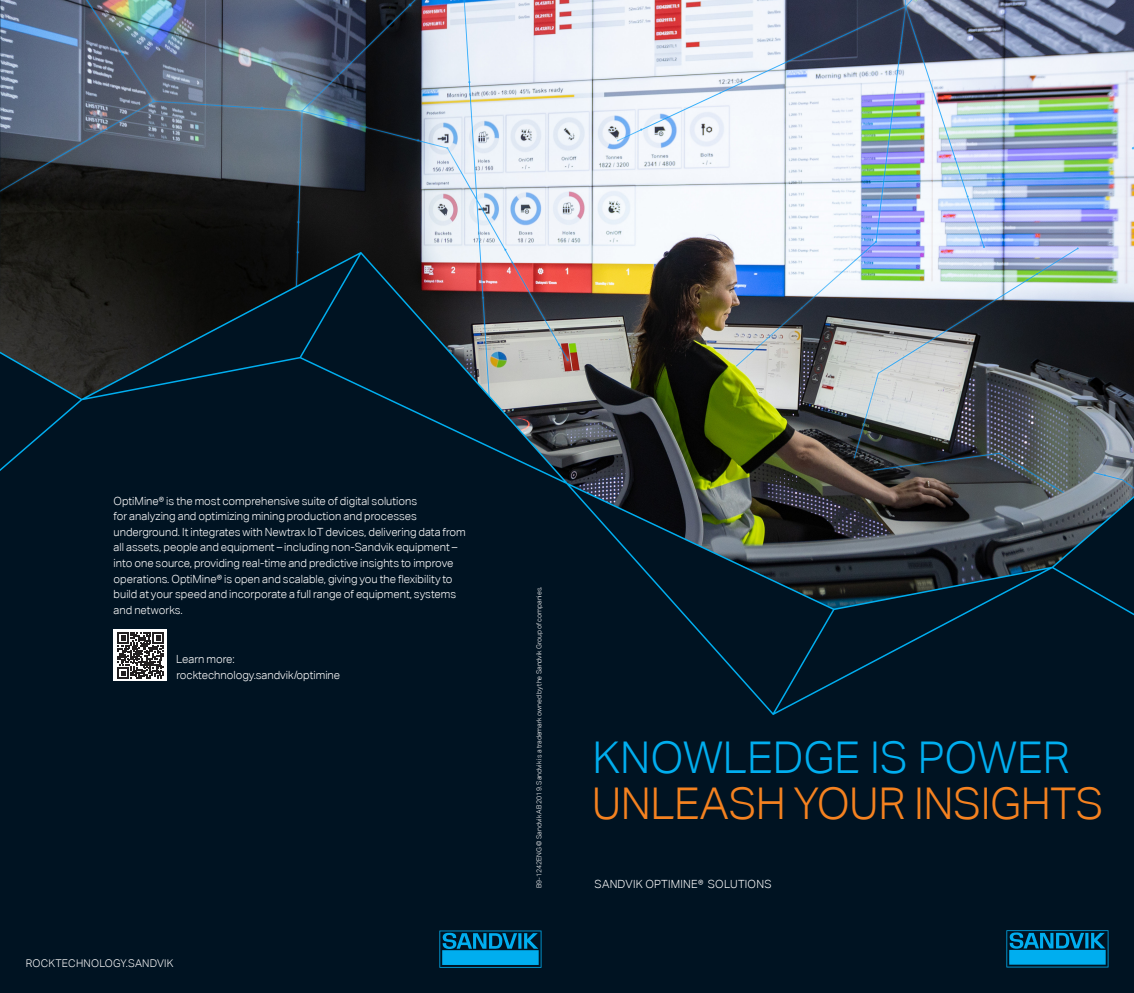
<style>
.page{position:relative;width:1134px;height:993px;background:#fff}
.page>*{position:absolute;margin:0;border:0;box-sizing:border-box;transform-origin:0 0}
.Rubrik_Aktiv-Light{font:300 43.75px/46px "Aktiv Grotesk Corp";letter-spacing:-.01em;color:#f58220}
.Body_text{font:300 11.25px/15.6px "Aktiv Grotesk Corp";color:#fff}
.Aktiv_Underrub{font:300 11.25px "Aktiv Grotesk Corp";letter-spacing:.02em;color:#fff}
.Aktiv_Underrub-2{font:300 10.62px "Aktiv Grotesk Corp";letter-spacing:.02em;color:#fff}
.Aktiv-Reg_9_12{font:300 6.88px "Aktiv Grotesk Corp";color:#fff}
.s1{color:#00aeef}
</style>
<div class="page">
<div style="left:0;top:715px;width:1134px;height:277px;background:#001322"></div>
<img style="left:0;top:0;width:1134px;height:252px">
<svg style="left:439px;top:930px;width:102px;height:37px;background:#00719f"></svg>
<svg style="left:1006px;top:929px;width:102px;height:38px;background:#00709d"></svg>
<svg style="left:0;top:252px;width:1134px;height:463px;background:#27343b"></svg>
<p class="Body_text" style="left:114px;top:492px;width:354px">OptiMine® is the most comprehensive suite of digital solutions<br>for analyzing and optimizing mining production and processes underground. It integrates with Newtrax IoT devices, delivering data from all assets, people and equipment – including non-Sandvik equipment – into one source, providing real-time and predictive insights to improve operations. OptiMine® is open and scalable, giving you the flexibility to build at your speed and incorporate a full range of equipment, systems and networks.</p>
<p class="Body_text" style="left:176px;top:651px;width:60px">Learn more:</p>
<p class="Body_text" style="left:176px;top:666px;width:165px">rocktechnology.sandvik/optimine</p>
<p class="Aktiv_Underrub-2" style="left:26px;top:957px;width:149px">ROCKTECHNOLOGY.SANDVIK</p>
<p class="Aktiv-Reg_9_12" style="left:535px;top:887px;width:303px;rotate:-90deg">B9-1242ENG © Sandvik AB 2019. Sandvik is a trademark owned by the Sandvik Group of companies.</p>
<p class="Rubrik_Aktiv-Light" style="left:592px;top:734px;width:513px"><span class="s1">KNOWLEDGE IS POWER<br></span>UNLEASH YOUR INSIGHTS</p>
<p class="Aktiv_Underrub" style="left:594px;top:877px;width:179px">SANDVIK OPTIMINE® SOLUTIONS</p>
</div>
